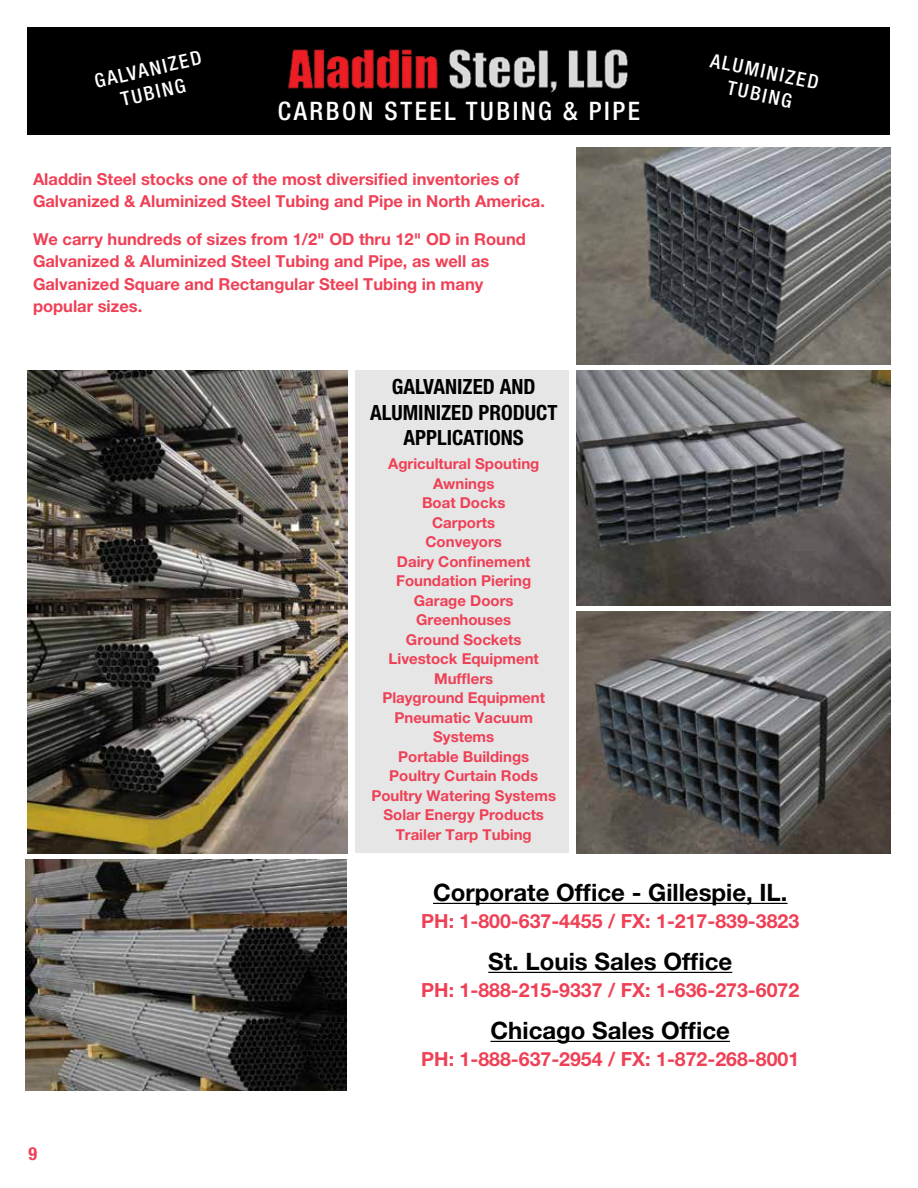
<style>
.page{position:relative;width:918px;height:1188px;background:#fff}
.page>*{position:absolute;margin:0;border:0;box-sizing:border-box;transform-origin:0 0}
.t1{font:500 condensed 25.5px "Helvetica Neue LT Pro";letter-spacing:.1em;color:#fff}
.t2{font:700 24px "Helvetica Neue LT Pro";color:#000}
.t3{font:700 condensed 21px/25.5px "Helvetica Neue LT Pro";color:#000;text-align:center}
.t4{font:700 19.5px "Helvetica Neue LT Pro";color:#ef4056}
.t5{font:500 condensed 19.5px/23.4px "Helvetica Neue LT Pro";color:#fff;text-align:center}
.t6{font:700 condensed 18px "Helvetica Neue LT Pro";color:#ef4056}
.t7{font:700 16.5px/22.5px "Helvetica Neue LT Pro";color:#ef4056}
.t8{font:700 15px/19.5px "Helvetica Neue LT Pro";color:#ef4056;text-align:center}
</style>
<div class="page">
<div style="left:355px;top:370px;width:213px;height:483px;background:#e6e6e6"></div>
<hr style="left:433px;top:903px;width:355px;height:1px;background:#000">
<hr style="left:488px;top:972px;width:244px;height:1px;background:#000">
<hr style="left:491px;top:1041px;width:239px;height:1px;background:#000">
<img style="left:27px;top:370px;width:320px;height:483px">
<img style="left:577px;top:147px;width:314px;height:217px">
<img style="left:577px;top:370px;width:314px;height:236px">
<img style="left:577px;top:611px;width:314px;height:242px">
<img style="left:26px;top:859px;width:320px;height:232px">
<div style="left:28px;top:27px;width:862px;height:108px;background:#000"></div>
<img style="left:288px;top:49px;width:340px;height:44px">
<h3 class="t5" style="left:92px;top:70px;width:110px;rotate:-13deg">GALVANIZED<br>TUBING</h3>
<h3 class="t5" style="left:713px;top:48px;width:111px;rotate:12deg">ALUMINIZED<br>TUBING</h3>
<h1 class="t1" style="left:278px;top:95px;width:364px">CARBON STEEL TUBING &amp; PIPE</h1>
<p class="t7" style="left:33px;top:167px;width:513px">Aladdin Steel stocks one of the most diversified inventories of<br>Galvanized &amp; Aluminized Steel Tubing and Pipe in North America.</p>
<p class="t7" style="left:33px;top:227px;width:494px">We carry hundreds of sizes from 1/2" OD thru 12" OD in Round Galvanized &amp; Aluminized Steel Tubing and Pipe, as well as Galvanized Square and Rectangular Steel Tubing in many popular sizes.</p>
<h3 class="t3" style="left:370px;top:374px;width:189px">GALVANIZED AND<br>ALUMINIZED PRODUCT<br>APPLICATIONS</h3>
<p class="t8" style="left:371px;top:454px;width:186px">Agricultural Spouting<br>Awnings<br>Boat Docks<br>Carports<br>Conveyors<br>Dairy Confinement<br>Foundation Piering<br>Garage Doors<br>Greenhouses<br>Ground Sockets<br>Livestock Equipment<br>Mufflers<br>Playground Equipment<br>Pneumatic Vacuum<br>Systems<br>Portable Buildings<br>Poultry Curtain Rods<br>Poultry Watering Systems<br>Solar Energy Products<br>Trailer Tarp Tubing</p>
<p class="t6" style="left:28px;top:1142px;width:10px">9</p>
<h2 class="t2" style="left:433px;top:878px;width:356px">Corporate Office - Gillespie, IL.</h2>
<h3 class="t4" style="left:421px;top:909px;width:379px">PH: 1-800-637-4455 / FX: 1-217-839-3823</h3>
<h2 class="t2" style="left:488px;top:947px;width:246px">St. Louis Sales Office</h2>
<h3 class="t4" style="left:421px;top:978px;width:379px">PH: 1-888-215-9337 / FX: 1-636-273-6072</h3>
<h2 class="t2" style="left:491px;top:1016px;width:241px">Chicago Sales Office</h2>
<h3 class="t4" style="left:421px;top:1047px;width:379px">PH: 1-888-637-2954 / FX: 1-872-268-8001</h3>
</div>
